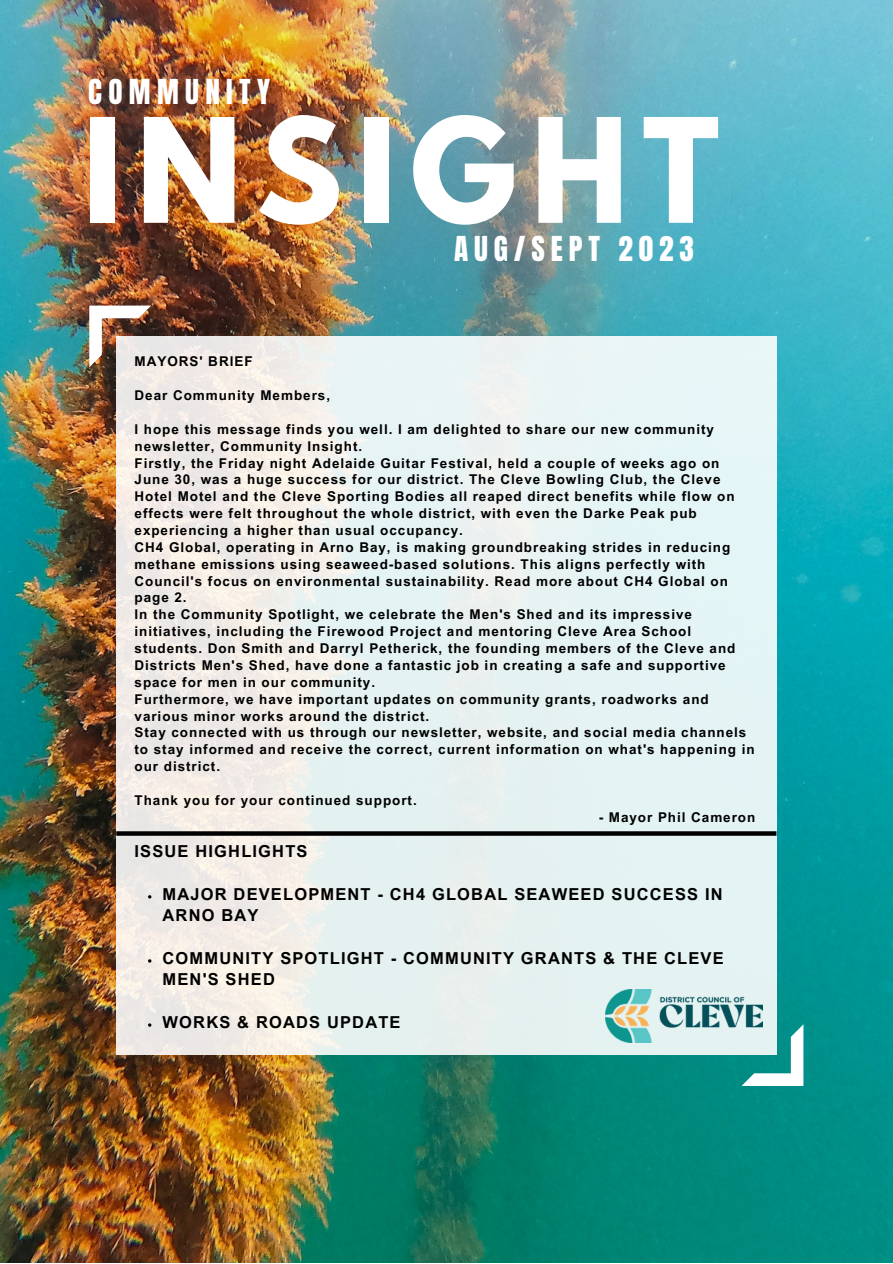
<style>
.page{position:relative;width:893px;height:1264px;background:#fff}
.page>*{position:absolute;margin:0;border:0;box-sizing:border-box;transform-origin:0 0}
.t1{font:700 128.25px "League Spartan";letter-spacing:.11em;color:#fff}
.t2{font:29.25px "Anton";letter-spacing:.21em;color:#fff}
.t3{font:700 16.5px/21.3px "Arial MT Pro";letter-spacing:.07em;color:#000}
.t4{font:700 13.5px/16.8px "Arial MT Pro";letter-spacing:.07em;color:#000}
</style>
<div class="page">
<img style="left:0;top:0;width:892px;height:1262px">
<img style="left:89px;top:305px;width:62px;height:62px">
<svg style="left:741px;top:1024px;width:62px;height:62px"></svg>
<div style="left:116px;top:336px;width:660px;height:719px;background:linear-gradient(to right,#f2ece6,#e2f6f8)"></div>
<svg style="left:116px;top:831px;width:660px;height:4px;background:#0f1010"></svg>
<img style="left:605px;top:989px;width:157px;height:53px">
<p class="t2" style="left:88px;top:71px;width:183px">COMMUNITY</p>
<p class="t1" style="left:82px;top:107px;width:638px">INSIGHT</p>
<p class="t2" style="left:454px;top:228px;width:241px">AUG/SEPT 2023</p>
<p class="t4" style="left:134px;top:355px;width:119px">MAYORS' BRIEF</p>
<p class="t4" style="left:134px;top:388px;width:197px">Dear Community Members,</p>
<p class="t4" style="left:134px;top:422px;width:581px">I hope this message finds you well. I am delighted to share our new community newsletter, Community Insight.</p>
<p class="t4" style="left:134px;top:456px;width:601px">Firstly, the Friday night Adelaide Guitar Festival, held a couple of weeks ago on June 30, was a huge success for our district. The Cleve Bowling Club, the Cleve Hotel Motel and the Cleve Sporting Bodies all reaped direct benefits while flow on effects were felt throughout the whole district, with even the Darke Peak pub experiencing a higher than usual occupancy.</p>
<p class="t4" style="left:134px;top:540px;width:597px">CH4 Global, operating in Arno Bay, is making groundbreaking strides in reducing methane emissions using seaweed-based solutions. This aligns perfectly with Council's focus on environmental sustainability. Read more about CH4 Global on page 2.</p>
<p class="t4" style="left:134px;top:608px;width:602px">In the Community Spotlight, we celebrate the Men's Shed and its impressive initiatives, including the Firewood Project and mentoring Cleve Area School students. Don Smith and Darryl Petherick, the founding members of the Cleve and Districts Men's Shed, have done a fantastic job in creating a safe and supportive space for men in our community.</p>
<p class="t4" style="left:134px;top:692px;width:575px">Furthermore, we have important updates on community grants, roadworks and various minor works around the district.</p>
<p class="t4" style="left:134px;top:726px;width:621px">Stay connected with us through our newsletter, website, and social media channels to stay informed and receive the correct, current information on what's happening in our district.</p>
<p class="t4" style="left:134px;top:793px;width:284px">Thank you for your continued support.</p>
<p class="t4" style="left:598px;top:810px;width:158px">- Mayor Phil Cameron</p>
<p class="t3" style="left:134px;top:842px;width:174px">ISSUE HIGHLIGHTS</p>
<p class="t3" style="left:162px;top:885px;width:561px">MAJOR DEVELOPMENT - CH4 GLOBAL SEAWEED SUCCESS IN<br>ARNO BAY</p>
<p class="t3" style="left:162px;top:949px;width:562px">COMMUNITY SPOTLIGHT - COMMUNITY GRANTS &amp; THE CLEVE<br>MEN'S SHED</p>
<p class="t3" style="left:162px;top:1013px;width:239px">WORKS &amp; ROADS UPDATE</p>
</div>
